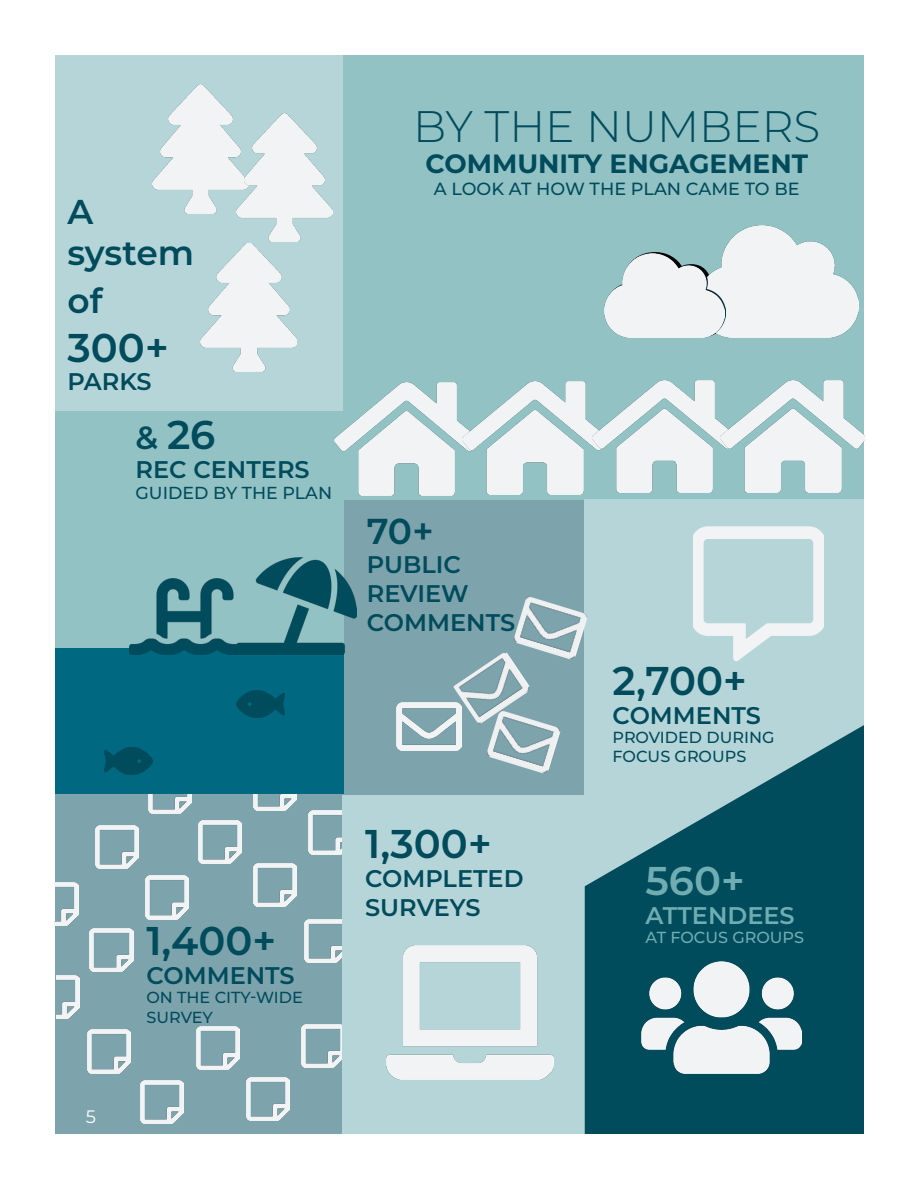
<style>
.page{position:relative;width:918px;height:1188px;background:#fff}
.page>*{position:absolute;margin:0;border:0;box-sizing:border-box;transform-origin:0 0}
.t1{font:300 44.1px "Montserrat";color:#004b5c}
.t2{font:600 40.05px "Montserrat";color:#004b5c}
.t3{font:600 40.05px "Montserrat";color:#6fadb2}
.t4{font:600 36px "Montserrat";color:#004b5c}
.t5{font:600 34.5px/48.2px "Montserrat";letter-spacing:-.005em;color:#004b5c}
.t6{font:700 26.4px "Montserrat";color:#004b5c}
.t7{font:600 24px "Montserrat";color:#004b5c}
.t8{font:600 24px "Montserrat";color:#6fadb2}
.t9{font:18px "Montserrat";color:#fff}
.t10{font:500 17.7px "Montserrat";color:#004b5c}
.t11{font:500 17.4px "Montserrat";color:#004b5c}
.t12{font:500 16.05px/19.2px "Montserrat";color:#004b5c}
.t13{font:500 16.05px "Montserrat";color:#6fadb2}
.s1{font-size:32.1px}
</style>
<div class="page">
<div style="left:55px;top:794px;width:289px;height:340px;background:#7da3ac"></div>
<img style="left:302px;top:1025px;width:40px;height:43px">
<img style="left:304px;top:919px;width:38px;height:43px">
<img style="left:309px;top:811px;width:33px;height:43px">
<img style="left:253px;top:794px;width:44px;height:17px">
<img style="left:148px;top:794px;width:43px;height:19px">
<div style="left:56px;top:644px;width:288px;height:150px;background:#006981"></div>
<div style="left:55px;top:55px;width:290px;height:363px;background:#b6d5d8"></div>
<div style="left:344px;top:500px;width:240px;height:296px;background:#7da3ac"></div>
<div style="left:344px;top:55px;width:520px;height:445px;background:#93c2c5"></div>
<div style="left:342px;top:795px;width:242px;height:339px;background:#b6d5d8"></div>
<div style="left:584px;top:500px;width:280px;height:634px;background:#b6d5d8"></div>
<div style="left:55px;top:411px;width:289px;height:237px;background:#93c2c5"></div>
<svg style="left:585px;top:725px;width:279px;height:409px;fill:#004b5c"></svg>
<img style="left:723px;top:225px;width:135px;height:113px">
<img style="left:334px;top:383px;width:129px;height:112px">
<img style="left:463px;top:382px;width:129px;height:112px">
<img style="left:592px;top:380px;width:128px;height:113px">
<img style="left:720px;top:380px;width:145px;height:113px">
<img style="left:604px;top:253px;width:121px;height:85px">
<img style="left:386px;top:945px;width:168px;height:134px">
<img style="left:397px;top:702px;width:64px;height:49px">
<img style="left:513px;top:596px;width:75px;height:64px">
<img style="left:486px;top:719px;width:75px;height:55px">
<img style="left:453px;top:651px;width:79px;height:74px">
<img style="left:152px;top:85px;width:84px;height:128px">
<img style="left:236px;top:113px;width:97px;height:129px">
<img style="left:201px;top:243px;width:96px;height:129px">
<img style="left:198px;top:820px;width:43px;height:44px">
<img style="left:145px;top:876px;width:43px;height:43px">
<img style="left:90px;top:929px;width:43px;height:43px">
<img style="left:253px;top:864px;width:44px;height:43px">
<img style="left:140px;top:1080px;width:44px;height:43px">
<img style="left:95px;top:825px;width:43px;height:44px">
<img style="left:55px;top:882px;width:23px;height:44px">
<img style="left:246px;top:1078px;width:43px;height:43px">
<img style="left:88px;top:1030px;width:43px;height:43px">
<img style="left:196px;top:1026px;width:43px;height:43px">
<img style="left:104px;top:748px;width:48px;height:27px">
<img style="left:237px;top:690px;width:48px;height:27px">
<img style="left:130px;top:578px;width:106px;height:76px">
<img style="left:236px;top:558px;width:121px;height:96px">
<svg style="left:693px;top:526px;width:131px;height:135px"></svg>
<img style="left:641px;top:961px;width:161px;height:113px">
<img style="left:56px;top:975px;width:23px;height:43px">
<p class="t5" style="left:68px;top:186px;width:27px">A</p>
<p class="t5" style="left:68px;top:227px;width:128px">system of</p>
<p class="t2" style="left:68px;top:319px;width:103px">300+</p>
<p class="t7" style="left:68px;top:365px;width:86px">PARKS</p>
<p class="t2" style="left:136px;top:407px;width:81px"><span class="s1">&amp;</span> 26</p>
<p class="t7" style="left:136px;top:453px;width:176px">REC CENTERS</p>
<p class="t11" style="left:136px;top:481px;width:198px">GUIDED BY THE PLAN</p>
<p class="t9" style="left:86px;top:1104px;width:12px">5</p>
<p class="t2" style="left:146px;top:913px;width:131px">1,400+</p>
<p class="t7" style="left:146px;top:958px;width:150px">COMMENTS</p>
<p class="t12" style="left:146px;top:987px;width:158px">ON THE CITY-WIDE<br>SURVEY</p>
<p class="t1" style="left:413px;top:96px;width:409px">BY THE NUMBERS</p>
<p class="t6" style="left:425px;top:145px;width:384px">COMMUNITY ENGAGEMENT</p>
<p class="t10" style="left:434px;top:176px;width:367px">A LOOK AT HOW THE PLAN CAME TO BE</p>
<p class="t4" style="left:367px;top:506px;width:68px">70+</p>
<p class="t7" style="left:367px;top:548px;width:96px">PUBLIC</p>
<p class="t7" style="left:367px;top:576px;width:103px">REVIEW</p>
<p class="t7" style="left:367px;top:605px;width:150px">COMMENTS</p>
<p class="t2" style="left:365px;top:816px;width:128px">1,300+</p>
<p class="t7" style="left:365px;top:862px;width:160px">COMPLETED</p>
<p class="t7" style="left:365px;top:891px;width:117px">SURVEYS</p>
<p class="t2" style="left:613px;top:652px;width:136px">2,700+</p>
<p class="t7" style="left:613px;top:698px;width:150px">COMMENTS</p>
<p class="t12" style="left:613px;top:727px;width:163px">PROVIDED DURING</p>
<p class="t12" style="left:613px;top:746px;width:135px">FOCUS GROUPS</p>
<p class="t3" style="left:646px;top:852px;width:101px">560+</p>
<p class="t8" style="left:646px;top:898px;width:151px">ATTENDEES</p>
<p class="t13" style="left:646px;top:926px;width:160px">AT FOCUS GROUPS</p>
</div>
